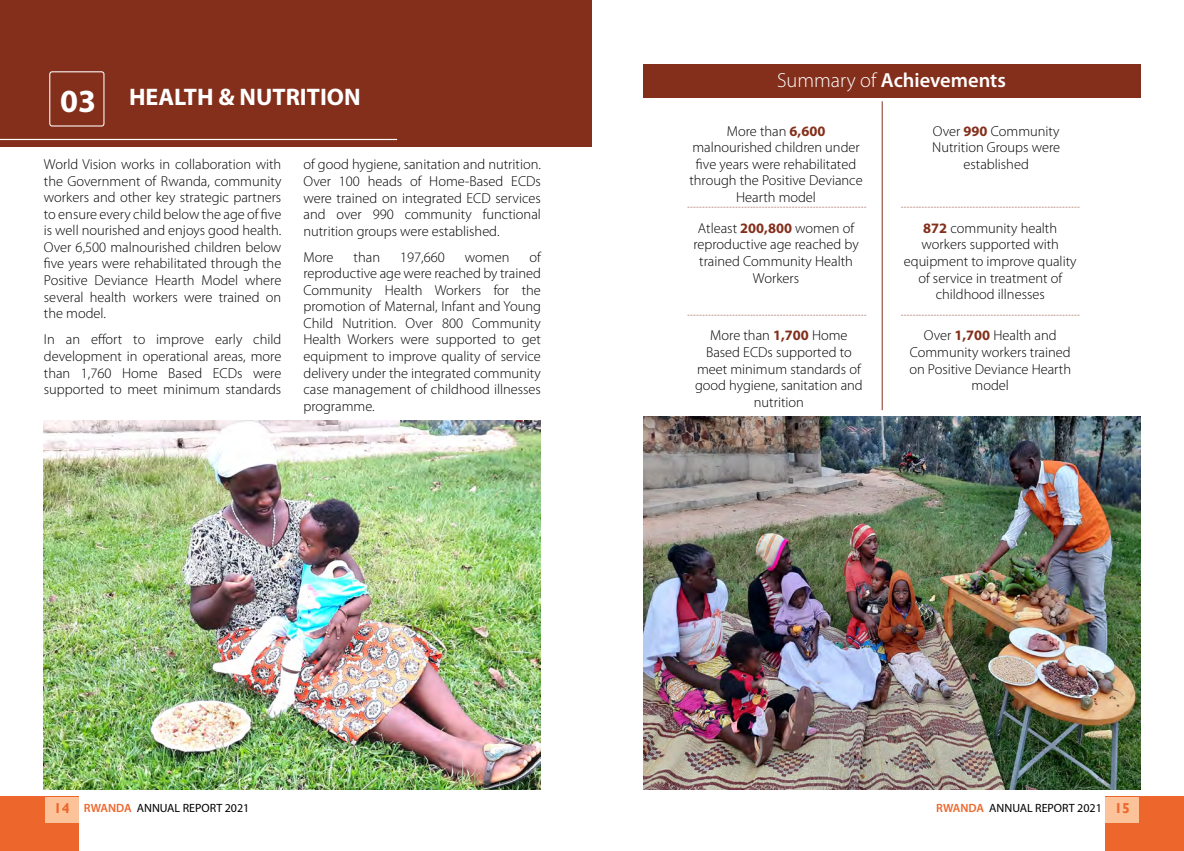
<style>
.page{position:relative;width:1184px;height:851px;background:#fff}
.page>*{position:absolute;margin:0;border:0;box-sizing:border-box;transform-origin:0 0}
.t1{font:700 24px "Myriad Pro";color:#fff}
.t2{font:600 20.38px "Myriad Pro";color:#fff}
.t3{font:300 14.38px/16.6px "Myriad Pro";color:#000;text-align:center}
.t4{font:12px "Myriad Pro";color:#000}
.t5{font:8.38px "Minion Pro";color:#832f1b}
.s1{font-size:32.38px}
.s2{font-weight:300}
.s3{font-weight:700;color:#832f1b}
.s4{font-family:"Gill Sans";font-weight:700;font-size:14.38px;color:#ed672c}
.s5{font-weight:600;color:#ed672c}
</style>
<div class="page">
<div style="left:0;top:796px;width:79px;height:54px;background:#ed672c"></div>
<div style="left:1105px;top:796px;width:78px;height:54px;background:#ed672c"></div>
<div style="left:45px;top:796px;width:34px;height:26px;background:#fcc39b"></div>
<div style="left:1105px;top:796px;width:34px;height:26px;background:#fcc39b"></div>
<img style="left:643px;top:416px;width:497px;height:373px">
<div style="left:643px;top:65px;width:497px;height:33px;background:#832f1b"></div>
<div style="left:0;top:0;width:592px;height:146px;background:#832f1b"></div>
<svg style="left:49px;top:71px;width:55px;height:55px"></svg>
<hr style="left:0;top:139px;width:397px;height:1px;background:#fff">
<img style="left:44px;top:421px;width:497px;height:368px">
<hr style="left:882px;top:101px;width:1px;height:309px;background:#832f1b">
<h1 class="t1" style="left:60px;top:81px;width:302px"><span class="s1">03</span> HEALTH &amp; NUTRITION</h1>
<p class="t3" style="left:44px;top:156px;width:239px;text-align:justify">World Vision works in collaboration with the Government of Rwanda, community workers and other key strategic partners to ensure every child below the age of five is well nourished and enjoys good health.<br>Over 6,500 malnourished children below five years were rehabilitated through the Positive Deviance Hearth Model where several health workers were trained on the model.</p>
<p class="t3" style="left:44px;top:331px;width:239px;text-align:justify">In an effort to improve early child development in operational areas, more than 1,760 Home Based ECDs were supported to meet minimum standards</p>
<p class="t3" style="left:303px;top:156px;width:239px;text-align:justify">of good hygiene, sanitation and nutrition.<br>Over 100 heads of Home-Based ECDs were trained on integrated ECD services and over 990 community functional nutrition groups were established.</p>
<p class="t3" style="left:303px;top:248px;width:32px">More</p>
<p class="t3" style="left:353px;top:248px;width:28px">than</p>
<p class="t3" style="left:400px;top:248px;width:46px">197,660</p>
<p class="t3" style="left:465px;top:248px;width:46px">women</p>
<p class="t3" style="left:303px;top:248px;width:239px;text-align:justify;text-indent:226px">of reproductive age were reached by trained Community Health Workers for the promotion of Maternal, Infant and Young Child Nutrition. Over 800 Community Health Workers were supported to get equipment to improve quality of service delivery under the integrated community case management of childhood illnesses programme.</p>
<h2 class="t2" style="left:777px;top:67px;width:230px"><span class="s2">Summary of</span> Achievements</h2>
<p class="t3" style="left:689px;top:122px;width:175px">More than <span class="s3">6,600 </span>malnourished children under five years were rehabilitated through the Positive Deviance<br>Hearth model</p>
<p class="t3" style="left:693px;top:219px;width:167px">Atleast <span class="s3">200,800</span> women of reproductive age reached by trained Community Health<br>Workers</p>
<p class="t3" style="left:932px;top:122px;width:129px">Over <span class="s3">990</span> Community<br>Nutrition Groups were established</p>
<p class="t5" style="left:687px;top:201px;width:181px">------------------------------------------------------------</p>
<p class="t5" style="left:900px;top:201px;width:181px">------------------------------------------------------------</p>
<p class="t3" style="left:903px;top:219px;width:174px"><span class="s3">872</span> community health workers supported with equipment to improve quality of service in treatment of childhood illnesses</p>
<p class="t3" style="left:909px;top:327px;width:163px">Over <span class="s3">1,700</span> Health and<br>Community workers trained on Positive Deviance Hearth model</p>
<p class="t5" style="left:687px;top:308px;width:181px">------------------------------------------------------------</p>
<p class="t5" style="left:900px;top:308px;width:181px">------------------------------------------------------------</p>
<p class="t3" style="left:695px;top:327px;width:169px">More than <span class="s3">1,700</span> Home<br>Based ECDs supported to meet minimum standards of good hygiene, sanitation and nutrition</p>
<p class="t4" style="left:54px;top:800px;width:197px"><span class="s4">14</span> <span class="s5">RWANDA</span> ANNUAL REPORT 2021</p>
<p class="t4" style="left:936px;top:800px;width:195px"><span class="s5">RWANDA</span> ANNUAL REPORT 2021 <span class="s4">15</span></p>
</div>
